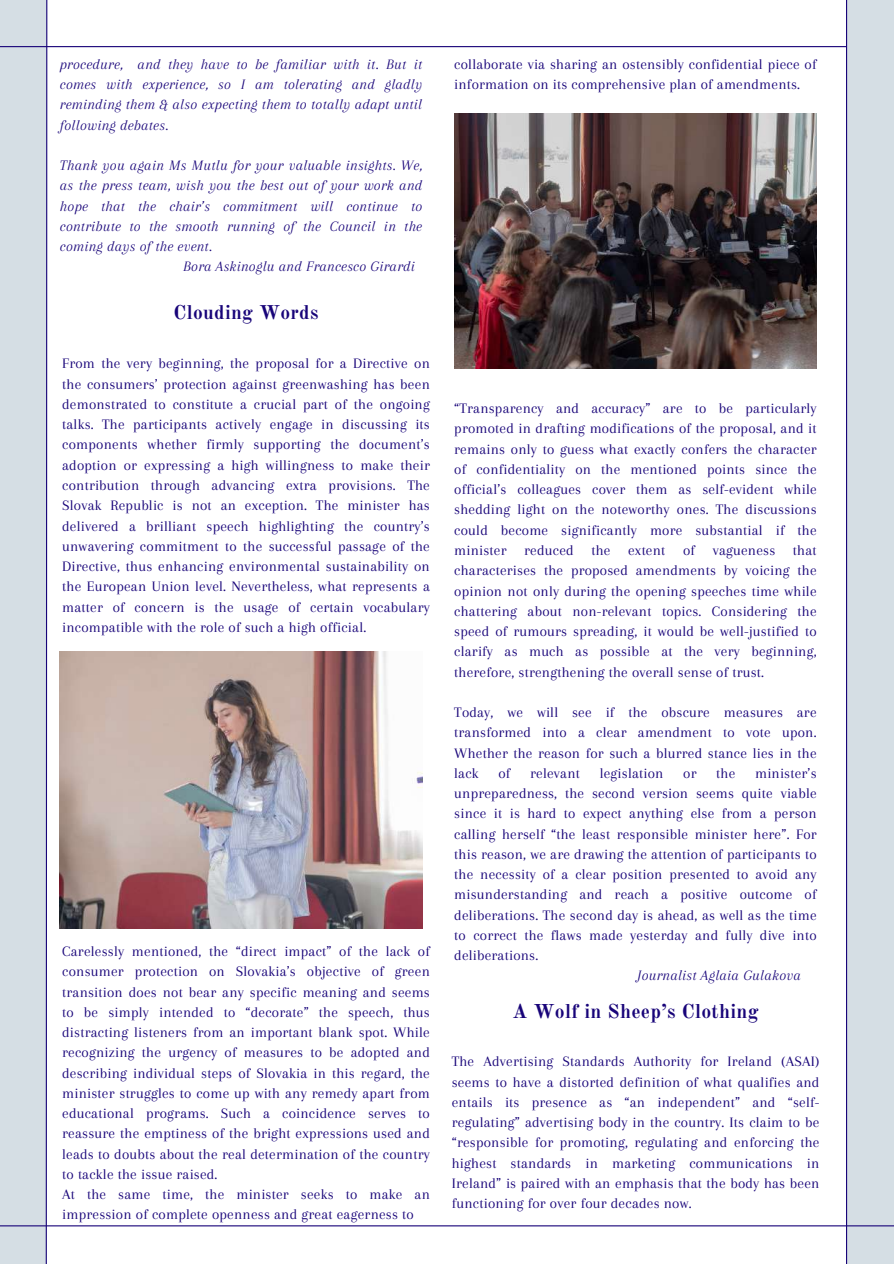
<style>
.page{position:relative;width:894px;height:1264px;background:#fff}
.page>*{position:absolute;margin:0;border:0;box-sizing:border-box;transform-origin:0 0}
.t1{font:700 19.65px "Old Standard";letter-spacing:.015em;color:#180479}
.t2{font:700 19.5px "Old Standard";letter-spacing:.015em;color:#180479}
.t3{font:15px/20.2px "Arapey";letter-spacing:.015em;color:#180479;text-align:justify}
.t4{font:italic 15px/20.2px "Arapey";letter-spacing:.015em;color:#180479;text-align:justify}
</style>
<div class="page">
<div style="left:0;top:0;width:47px;height:1263px;background:#d5dee4"></div>
<hr style="left:0;top:46px;width:893px;height:1px;background:#180479">
<div style="left:846px;top:0;width:47px;height:1263px;background:#d5dee4"></div>
<hr style="left:0;top:1225px;width:893px;height:1px;background:#180479">
<svg style="left:45px;top:0;width:3px;height:1263px"></svg>
<hr style="left:845px;top:0;width:1px;height:1263px;background:#180479">
<img style="left:60px;top:651px;width:362px;height:277px">
<img style="left:454px;top:113px;width:362px;height:255px">
<p class="t4" style="left:60px;top:54px;width:364px">procedure, and they have to be familiar with it. But it comes with experience, so I am tolerating and gladly reminding them &amp; also expecting them to totally adapt until following debates.</p>
<p class="t4" style="left:60px;top:155px;width:364px">Thank you again Ms Mutlu for your valuable insights. We,</p>
<p class="t4" style="left:60px;top:175px;width:364px">as the press team, wish you the best out of your work and</p>
<p class="t4" style="left:60px;top:196px;width:364px">hope that the chair’s commitment will continue to</p>
<p class="t4" style="left:60px;top:216px;width:364px">contribute to the smooth running of the Council in the</p>
<p class="t4" style="left:60px;top:236px;width:153px">coming days of the event.</p>
<p class="t4" style="left:183px;top:256px;width:233px">Bora Askinoglu and Francesco Girardi</p>
<h2 class="t2" style="left:173px;top:300px;width:146px">Clouding Words</h2>
<p class="t3" style="left:62px;top:353px;width:369px">From the very beginning, the proposal for a Directive on the consumers’ protection against greenwashing has been demonstrated to constitute a crucial part of the ongoing talks. The participants actively engage in discussing its components whether firmly supporting the document’s adoption or expressing a high willingness to make their contribution through advancing extra provisions. The Slovak Republic is not an exception. The minister has delivered a brilliant speech highlighting the country’s unwavering commitment to the successful passage of the Directive, thus enhancing environmental sustainability on the European Union level. Nevertheless, what represents a matter of concern is the usage of certain vocabulary incompatible with the role of such a high official.</p>
<p class="t3" style="left:62px;top:941px;width:369px;text-align:left">Carelessly mentioned, the “direct impact” of the lack of consumer protection on Slovakia’s objective of green transition does not bear any specific meaning and seems to be simply intended to “decorate” the speech, thus distracting listeners from an important blank spot. While recognizing the urgency of measures to be adopted and describing individual steps of Slovakia in this regard, the minister struggles to come up with any remedy apart from educational programs. Such a coincidence serves to reassure the emptiness of the bright expressions used and leads to doubts about the real determination of the country to tackle the issue raised.<br>At the same time, the minister seeks to make an impression of complete openness and great eagerness to</p>
<p class="t3" style="left:454px;top:54px;width:364px">collaborate via sharing an ostensibly confidential piece of information on its comprehensive plan of amendments.</p>
<p class="t3" style="left:454px;top:398px;width:364px">“Transparency and accuracy” are to be particularly promoted in drafting modifications of the proposal, and it remains only to guess what exactly confers the character of confidentiality on the mentioned points since the official’s colleagues cover them as self-evident while shedding light on the noteworthy ones. The discussions could become significantly more substantial if the minister reduced the extent of vagueness that characterises the proposed amendments by voicing the opinion not only during the opening speeches time while chattering about non-relevant topics. Considering the speed of rumours spreading, it would be well-justified to clarify as much as possible at the very beginning, therefore, strengthening the overall sense of trust.</p>
<p class="t3" style="left:454px;top:702px;width:364px">Today, we will see if the obscure measures are transformed into a clear amendment to vote upon.<br>Whether the reason for such a blurred stance lies in the lack</p>
<p class="t3" style="left:454px;top:763px;width:364px;text-indent:301px">minister’s unpreparedness, the second version seems quite viable since it is hard to expect anything else from a person calling herself “the least responsible minister here”. For this reason, we are drawing the attention of participants to the necessity of a clear position presented to avoid any misunderstanding and reach a positive outcome of deliberations. The second day is ahead, as well as the time to correct the flaws made yesterday and fully dive into deliberations.</p>
<p class="t4" style="left:636px;top:965px;width:165px">Journalist Aglaia Gulakova</p>
<p class="t3" style="left:498px;top:763px;width:13px">of</p>
<p class="t3" style="left:530px;top:763px;width:51px">relevant</p>
<p class="t3" style="left:599px;top:763px;width:65px">legislation</p>
<p class="t3" style="left:683px;top:763px;width:15px">or</p>
<p class="t3" style="left:716px;top:763px;width:21px">the</p>
<h1 class="t1" style="left:512px;top:999px;width:247px">A Wolf in Sheep’s Clothing</h1>
<p class="t3" style="left:451px;top:1051px;width:369px">The Advertising Standards Authority for Ireland (ASAI) seems to have a distorted definition of what qualifies and entails its presence as “an independent” and “self&shy;regulating” advertising body in the country. Its claim to be “responsible for promoting, regulating and enforcing the highest standards in marketing communications in Ireland” is paired with an emphasis that the body has been functioning for over four decades now.</p>
</div>
